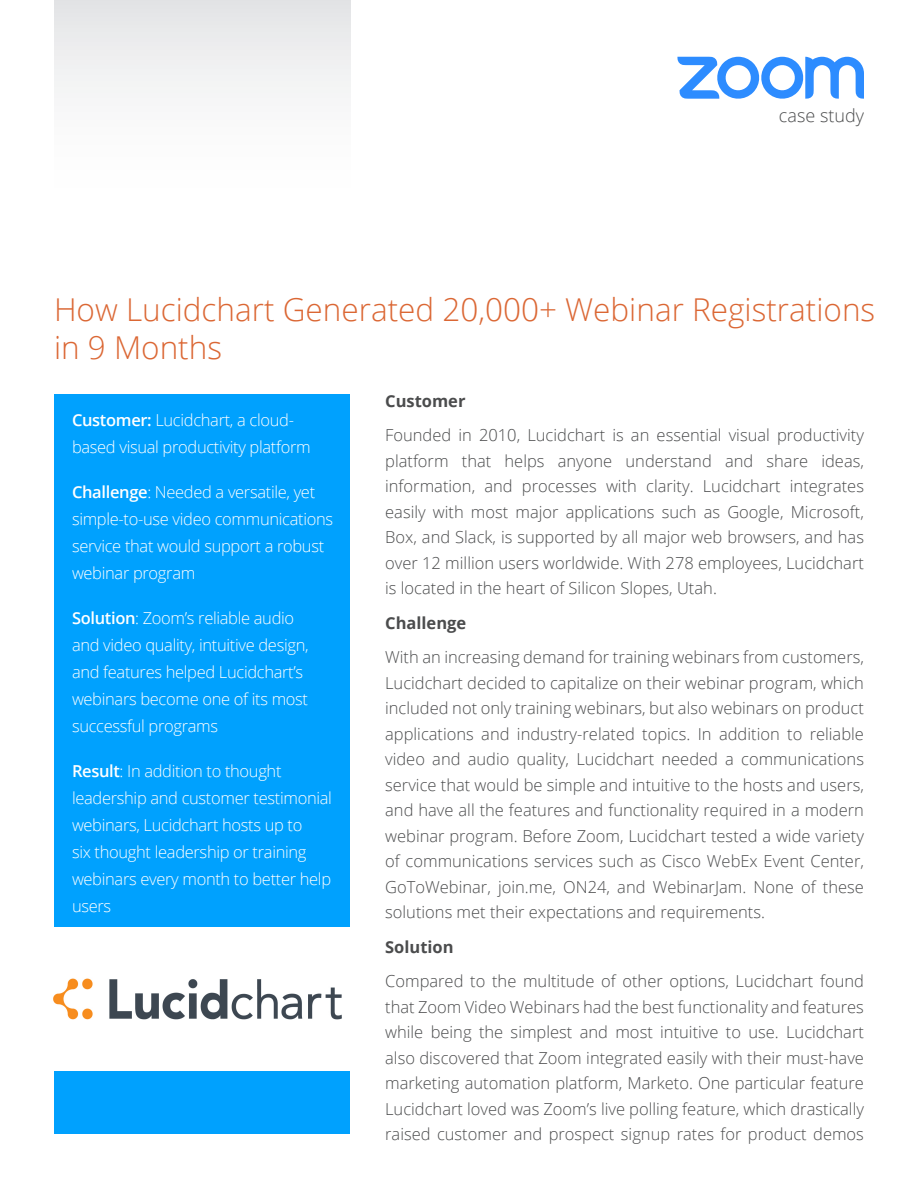
<style>
.page{position:relative;width:918px;height:1188px;background:#fff}
.page>*{position:absolute;margin:0;border:0;box-sizing:border-box;transform-origin:0 0}
.t1{font:300 31.5px/37.8px "Open Sans";color:#db6734}
.t2{font:300 18px "Open Sans";color:#4b4c4d}
.Context{font:300 16.5px/25.5px "Open Sans";color:#4b4c4d;text-align:justify}
.H3_-__Bio{font:300 16.5px/27px "Open Sans";letter-spacing:-.02em;color:#fff}
.Context-2{font:700 16.5px "Open Sans";color:#4b4c4d}
.s1{font-weight:600}
</style>
<div class="page">
<div style="left:55px;top:394px;width:295px;height:739px;background:#00a1fe"></div>
<div style="left:48px;top:927px;width:309px;height:144px;background:#fff"></div>
<div style="left:55px;top:0;width:295px;height:212px;background:linear-gradient(to bottom,#e6e7e8,#fff)"></div>
<svg style="left:677px;top:57px;width:187px;height:42px"></svg>
<img style="left:53px;top:978px;width:289px;height:42px">
<p class="t2" style="left:779px;top:103px;width:87px">case study</p>
<h1 class="t1" style="left:54px;top:290px;width:823px">How Lucidchart Generated 20,000+ Webinar Registrations in 9 Months</h1>
<p class="H3_-__Bio" style="left:72px;top:406px;width:240px"><span class="s1">Customer:</span> Lucidchart, a cloud&shy;based visual productivity platform</p>
<p class="H3_-__Bio" style="left:72px;top:478px;width:263px"><span class="s1">Challenge</span>: Needed a versatile, yet simple-to-use video communications service that would support a robust webinar program</p>
<p class="H3_-__Bio" style="left:72px;top:604px;width:238px"><span class="s1">Solution</span>: Zoom’s reliable audio and video quality, intuitive design, and features helped Lucidchart’s webinars become one of its most successful programs</p>
<p class="H3_-__Bio" style="left:72px;top:757px;width:261px"><span class="s1">Result</span>: In addition to thought leadership and customer testimonial webinars, Lucidchart hosts up to<br>six thought leadership or training webinars every month to better help users</p>
<p class="Context-2" style="left:385px;top:389px;width:82px">Customer</p>
<p class="Context" style="left:385px;top:422px;width:480px">Founded in 2010, Lucidchart is an essential visual productivity platform that helps anyone understand and share ideas, information, and processes with clarity. Lucidchart integrates easily with most major applications such as Google, Microsoft, Box, and Slack, is supported by all major web browsers, and has over 12 million users worldwide. With 278 employees, Lucidchart is located in the heart of Silicon Slopes, Utah.</p>
<p class="Context-2" style="left:385px;top:611px;width:83px">Challenge</p>
<p class="Context" style="left:385px;top:644px;width:480px">With an increasing demand for training webinars from customers, Lucidchart decided to capitalize on their webinar program, which included not only training webinars, but also webinars on product applications and industry-related topics. In addition to reliable video and audio quality, Lucidchart needed a communications service that would be simple and intuitive to the hosts and users, and have all the features and functionality required in a modern webinar program. Before Zoom, Lucidchart tested a wide variety of communications services such as Cisco WebEx Event Center, GoToWebinar, join.me, ON24, and WebinarJam. None of these solutions met their expectations and requirements.</p>
<p class="Context-2" style="left:385px;top:935px;width:70px">Solution</p>
<p class="Context" style="left:385px;top:968px;width:480px">Compared to the multitude of other options, Lucidchart found that Zoom Video Webinars had the best functionality and features while being the simplest and most intuitive to use. Lucidchart also discovered that Zoom integrated easily with their must-have marketing automation platform, Marketo. One particular feature Lucidchart loved was Zoom’s live polling feature, which drastically raised customer and prospect signup rates for product demos</p>
</div>
